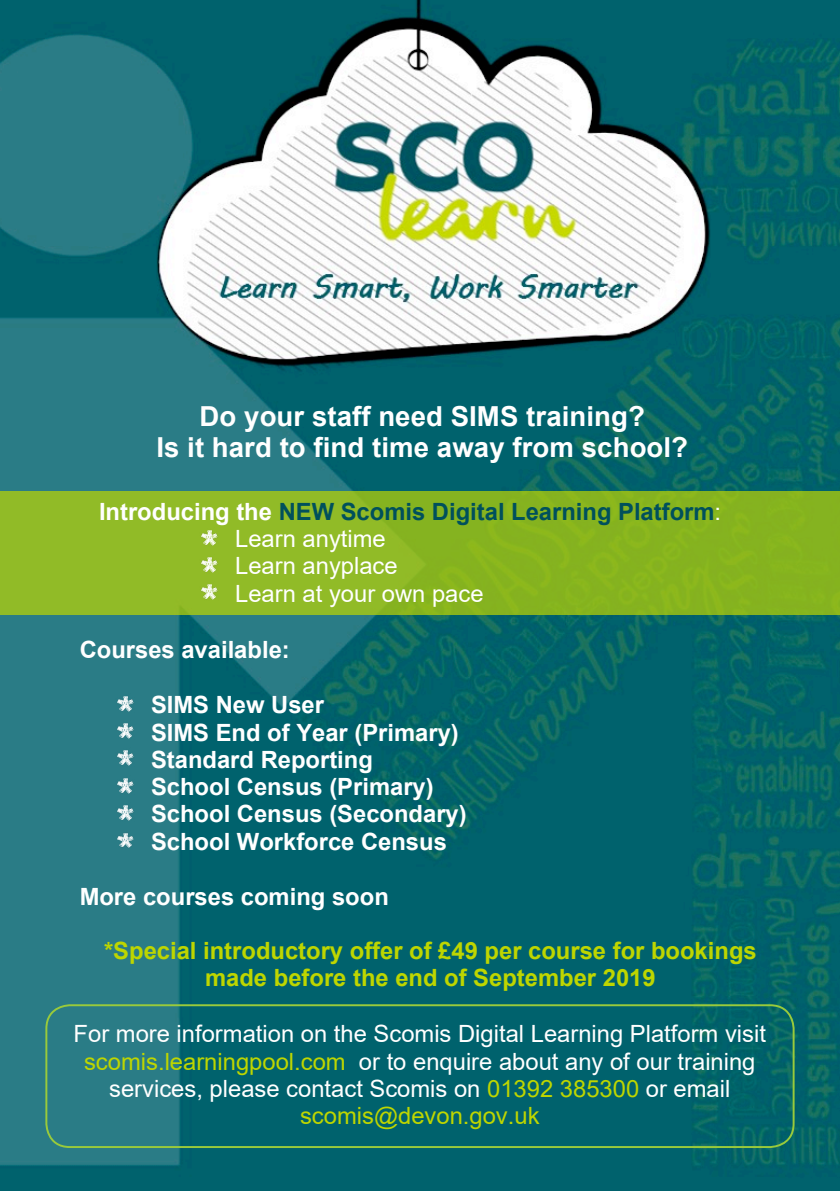
<style>
.page{position:relative;width:840px;height:1191px;background:#fff}
.page>*{position:absolute;margin:0;border:0;box-sizing:border-box;transform-origin:0 0}
.t1{font:700 27.6px/31.8px "Arial";letter-spacing:.005em;color:#fff;text-align:center}
.t2{font:23.8px/27.4px "Arial";color:#fff}
.t3{font:700 23.8px/27.4px "Arial";color:#fff}
.t4{font:700 23.8px/27px "Arial";color:#bed600;text-align:center}
.s1{font-weight:700}
.s2{font-weight:700;color:#00505c}
.s3{color:#bed600}
</style>
<div class="page">
<img style="left:0;top:0;width:839px;height:1191px">
<div style="left:0;top:491px;width:839px;height:123px;background:#8db820"></div>
<img style="left:201px;top:530px;width:17px;height:16px">
<img style="left:201px;top:557px;width:17px;height:16px">
<img style="left:201px;top:584px;width:17px;height:16px">
<img style="left:115px;top:693px;width:20px;height:20px">
<img style="left:115px;top:720px;width:20px;height:20px">
<img style="left:115px;top:748px;width:20px;height:19px">
<img style="left:115px;top:775px;width:20px;height:20px">
<img style="left:115px;top:802px;width:20px;height:20px">
<img style="left:115px;top:830px;width:20px;height:20px">
<div style="left:45px;top:1004px;width:749px;height:144px;border:2px solid #99ca3b;border-radius:23px"></div>
<p class="t1" style="left:156px;top:400px;width:533px">Do your staff need SIMS training?<br>Is it hard to find time away from school?</p>
<p class="t2" style="left:235px;top:497px;width:487px;text-indent:-136px"><span class="s1">Introducing the</span> <span class="s2">NEW Scomis Digital Learning Platform</span>:<br>Learn anytime<br>Learn anyplace<br>Learn at your own pace</p>
<p class="t3" style="left:80px;top:636px;width:211px">Courses available:</p>
<p class="t3" style="left:151px;top:691px;width:317px">SIMS New User<br>SIMS End of Year (Primary)<br>Standard Reporting<br>School Census (Primary)<br>School Census (Secondary)<br>School Workforce Census</p>
<p class="t3" style="left:80px;top:883px;width:310px">More courses coming soon</p>
<p class="t4" style="left:104px;top:937px;width:653px">*Special introductory offer of £49 per course for bookings made before the end of September 2019</p>
<p class="t2" style="left:74px;top:1020px;width:693px;text-align:center">For more information on the Scomis Digital Learning Platform visit <span class="s3">scomis.learningpool.com</span> or to enquire about any of our training services, please contact Scomis on <span class="s3">01392 385300</span> or email <span class="s3">scomis@devon.gov.uk</span></p>
</div>
